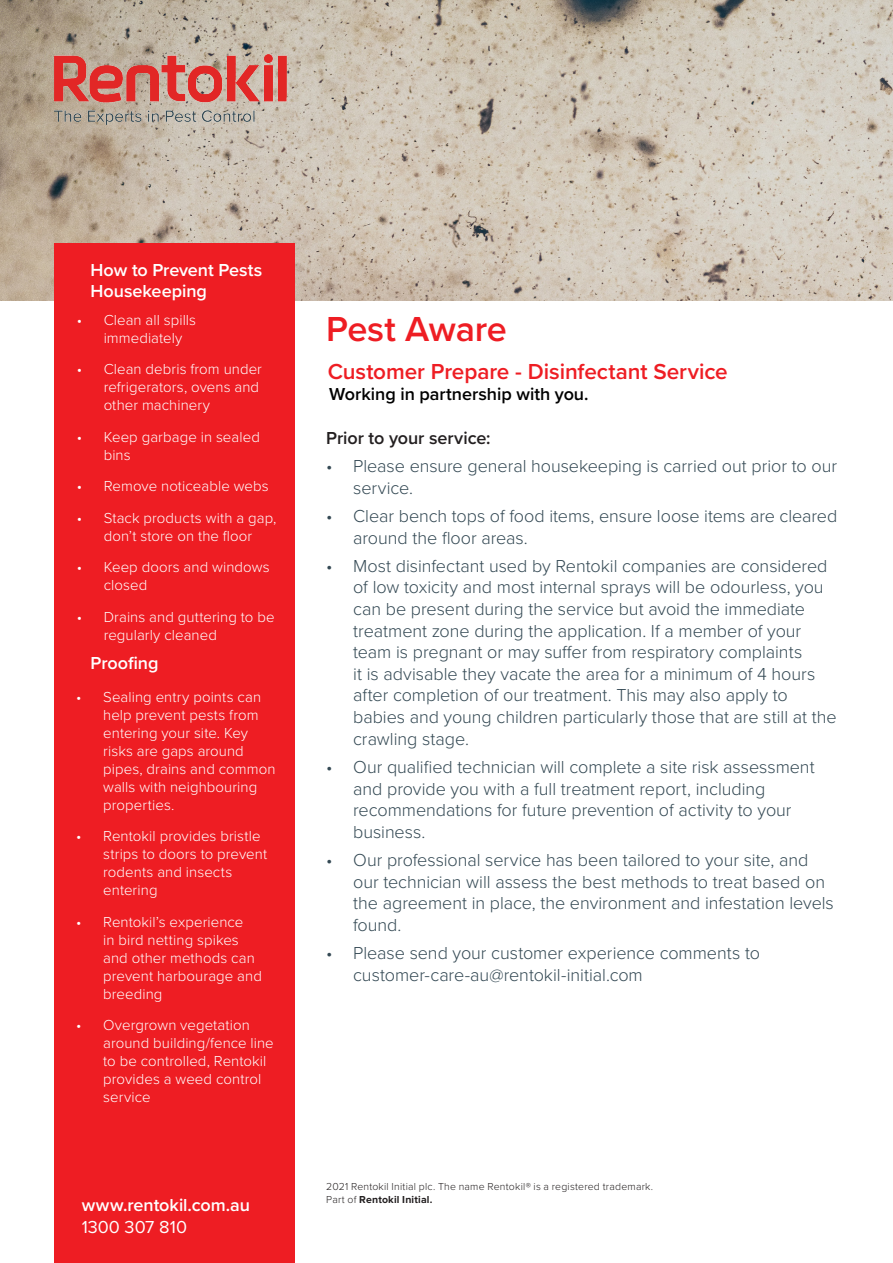
<style>
.page{position:relative;width:893px;height:1263px;background:#fff}
.page>*{position:absolute;margin:0;border:0;box-sizing:border-box;transform-origin:0 0}
.t1{font:600 36px "Proxima Nova";letter-spacing:-.01em;color:#ee1d23}
.t2{font:600 22.5px "Proxima Nova";letter-spacing:-.005em;color:#ee1d23}
.t3{font:300 18px/21.6px "Proxima Nova";letter-spacing:-.005em;color:#344954}
.t4{font:600 18px/21.6px "Proxima Nova";color:#fff}
.t5{font:600 18px "Proxima Nova";letter-spacing:-.005em;color:#000}
.Paragraph_Style_1{font:600 18px "Proxima Nova";letter-spacing:-.005em;color:#231f20}
.t6{font:18px "Proxima Nova";letter-spacing:.005em;color:#fff}
.t7{font:300 15px/18px "Proxima Nova";letter-spacing:.005em;color:#fff}
.t8{font:300 10.5px "Proxima Nova";letter-spacing:.02em;color:#231f20}
.t9{font:700 10.5px "Proxima Nova";letter-spacing:.015em;color:#231f20}
.s1{font-weight:300}
</style>
<div class="page">
<img style="left:0;top:0;width:893px;height:301px">
<div style="left:54px;top:244px;width:241px;height:1019px;background:#ee1d23"></div>
<img style="left:54px;top:54px;width:232px;height:71px">
<p class="t4" style="left:91px;top:258px;width:173px">How to Prevent Pests<br>Housekeeping</p>
<p class="t7" style="left:104px;top:310px;width:94px;text-indent:-27px">• Clean all spills immediately</p>
<p class="t7" style="left:104px;top:359px;width:160px;text-indent:-27px">• Clean debris from under refrigerators, ovens and other machinery</p>
<p class="t7" style="left:104px;top:427px;width:158px;text-indent:-27px">• Keep garbage in sealed bins</p>
<p class="t7" style="left:77px;top:476px;width:193px">• Remove noticeable webs</p>
<p class="t7" style="left:77px;top:508px;width:201px;text-align:center">• Stack products with a gap, don’t store on the floor</p>
<p class="t7" style="left:104px;top:557px;width:167px;text-indent:-27px">• Keep doors and windows closed</p>
<p class="t7" style="left:104px;top:607px;width:172px;text-indent:-27px">• Drains and guttering to be regularly cleaned</p>
<p class="t4" style="left:91px;top:652px;width:69px">Proofing</p>
<p class="t7" style="left:103px;top:687px;width:174px;text-indent:-27px">• Sealing entry points can help prevent pests from entering your site. Key risks are gaps around pipes, drains and common walls with neighbouring properties.</p>
<p class="t7" style="left:103px;top:827px;width:165px;text-indent:-27px">• Rentokil provides bristle strips to doors to prevent rodents and insects entering</p>
<p class="t7" style="left:103px;top:912px;width:160px;text-indent:-27px">• Rentokil’s experience<br>in bird netting spikes and other methods can prevent harbourage and breeding</p>
<p class="t7" style="left:103px;top:1016px;width:172px;text-indent:-27px">• Overgrown vegetation around building/fence line to be controlled, Rentokil provides a weed control service</p>
<p class="t4" style="left:82px;top:1193px;width:170px">www.rentokil.com.au</p>
<p class="t6" style="left:82px;top:1213px;width:107px">1300 307 810</p>
<p class="t1" style="left:326px;top:302px;width:182px">Pest Aware</p>
<p class="t2" style="left:328px;top:354px;width:402px">Customer Prepare - Disinfectant Service</p>
<p class="t5" style="left:329px;top:381px;width:261px">Working in partnership with you.</p>
<p class="Paragraph_Style_1" style="left:326px;top:424px;width:166px">Prior to your service:</p>
<p class="t3" style="left:353px;top:454px;width:485px;text-indent:-27px">• Please ensure general housekeeping is carried out prior to our service.</p>
<p class="t3" style="left:353px;top:504px;width:486px;text-indent:-27px">• Clear bench tops of food items, ensure loose items are cleared around the floor areas.</p>
<p class="t3" style="left:353px;top:554px;width:485px;text-indent:-27px">• Most disinfectant used by Rentokil companies are considered of low toxicity and most internal sprays will be odourless, you can be present during the service but avoid the immediate treatment zone during the application. If a member of your team is pregnant or may suffer from respiratory complaints<br>it is advisable they vacate the area for a minimum of 4 hours after completion of our treatment. This may also apply to babies and young children particularly those that are still at the crawling stage.</p>
<p class="t3" style="left:353px;top:755px;width:463px;text-indent:-27px">• Our qualified technician will complete a site risk assessment and provide you with a full treatment report, including recommendations for future prevention of activity to your business.</p>
<p class="t3" style="left:353px;top:848px;width:482px;text-indent:-27px">• Our professional service has been tailored to your site, and our technician will assess the best methods to treat based on the agreement in place, the environment and infestation levels found.</p>
<p class="t3" style="left:353px;top:941px;width:408px;text-indent:-27px">• Please send your customer experience comments to customer-care-au@rentokil-initial.com</p>
<p class="t8" style="left:326px;top:1179px;width:328px">2021 Rentokil Initial plc. The name Rentokil® is a registered trademark.</p>
<p class="t9" style="left:326px;top:1194px;width:108px"><span class="s1">Part of</span> Rentokil Initial.</p>
</div>
